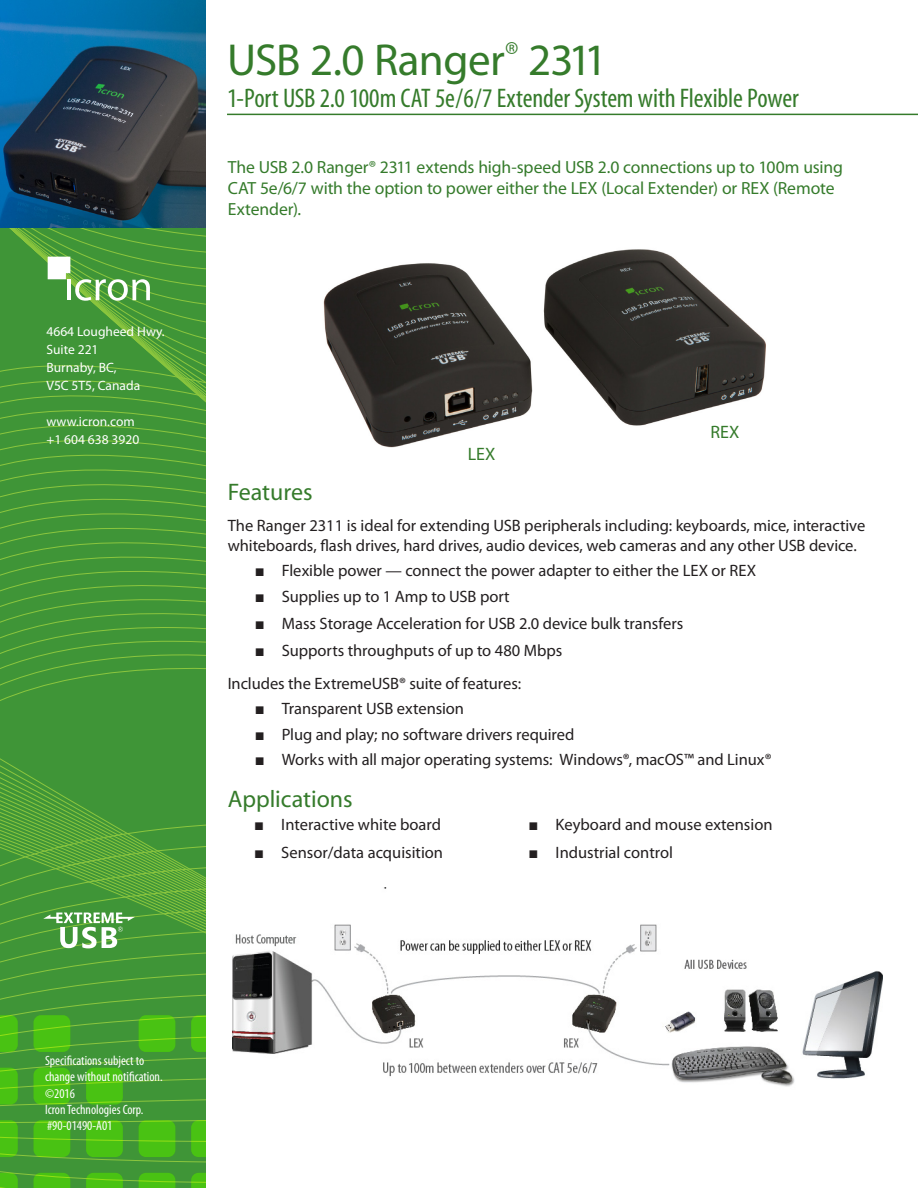
<style>
.page{position:relative;width:918px;height:1188px;background:#fff}
.page>*{position:absolute;margin:0;border:0;box-sizing:border-box;transform-origin:0 0}
.headline{font:45px "Myriad";letter-spacing:-.015em;color:#357b2b}
.sub_headline{font:condensed 27px "Myriad";letter-spacing:-.005em;color:#357b2b}
.headline-2{font:24px "Myriad";color:#357b2b}
.short_paragraph{font:18px "Myriad Pro";color:#357b2b}
.short_paragraph-2{font:17.7px/21px "Myriad Pro";letter-spacing:-.005em;color:#357b2b}
.bullets{font:16.5px "Myriad Pro";letter-spacing:-.005em;color:#231f20}
.Bodycontent{font:16.5px/19.5px "Myriad Pro";letter-spacing:-.005em;color:#231f20}
.t1{font:condensed 13.5px/16.2px "Myriad";color:#fff}
.Bodycontent-2{font:13.5px/18px "Myriad Pro";color:#fff}
.s1{font-family:"Arial"}
</style>
<div class="page">
<svg style="left:0;top:1161px;width:205px;height:27px;background:#419736"></svg>
<svg style="left:0;top:228px;width:205px;height:933px;background:#459937"></svg>
<svg style="left:0;top:1015px;width:18px;height:37px"></svg>
<svg style="left:34px;top:1015px;width:36px;height:37px"></svg>
<svg style="left:139px;top:1015px;width:36px;height:37px"></svg>
<svg style="left:191px;top:1015px;width:14px;height:37px"></svg>
<svg style="left:0;top:1068px;width:18px;height:37px"></svg>
<svg style="left:34px;top:1068px;width:36px;height:37px"></svg>
<svg style="left:86px;top:1068px;width:37px;height:37px"></svg>
<svg style="left:0;top:1120px;width:18px;height:37px"></svg>
<svg style="left:34px;top:1120px;width:36px;height:37px"></svg>
<svg style="left:86px;top:1120px;width:37px;height:37px"></svg>
<svg style="left:139px;top:1120px;width:36px;height:37px"></svg>
<svg style="left:191px;top:1120px;width:14px;height:37px"></svg>
<svg style="left:0;top:1173px;width:18px;height:15px"></svg>
<svg style="left:34px;top:1173px;width:36px;height:15px"></svg>
<svg style="left:86px;top:1173px;width:37px;height:15px"></svg>
<svg style="left:139px;top:1173px;width:36px;height:15px"></svg>
<svg style="left:191px;top:1173px;width:14px;height:15px"></svg>
<img style="left:0;top:0;width:206px;height:228px">
<hr style="left:227px;top:114px;width:691px;height:1px;background:#357b2b">
<svg style="left:43px;top:913px;width:92px;height:35px"></svg>
<img style="left:233px;top:888px;width:650px;height:199px">
<img style="left:323px;top:249px;width:443px;height:199px">
<svg style="left:48px;top:257px;width:102px;height:44px"></svg>
<p class="Bodycontent-2" style="left:46px;top:322px;width:120px">4664 Lougheed Hwy.</p>
<p class="Bodycontent-2" style="left:46px;top:340px;width:54px">Suite 221</p>
<p class="Bodycontent-2" style="left:46px;top:358px;width:72px">Burnaby, BC,</p>
<p class="Bodycontent-2" style="left:46px;top:376px;width:95px">V5C 5T5, Canada</p>
<p class="Bodycontent-2" style="left:46px;top:412px;width:94px">www.icron.com +1 604 638 3920</p>
<p class="headline" style="left:227px;top:38px;width:382px">USB 2.0 Ranger<sup>®</sup> 2311</p>
<p class="sub_headline" style="left:227px;top:85px;width:573px">1-Port USB 2.0 100m CAT 5e/6/7 Extender System with Flexible Power</p>
<p class="short_paragraph-2" style="left:228px;top:157px;width:617px">The USB 2.0 Ranger® 2311 extends high-speed USB 2.0 connections up to 100m using<br>CAT 5e/6/7 with the option to power either the LEX (Local Extender) or REX (Remote<br>Extender).</p>
<p class="short_paragraph" style="left:468px;top:442px;width:29px">LEX</p>
<p class="short_paragraph" style="left:710px;top:421px;width:30px">REX</p>
<p class="headline-2" style="left:228px;top:480px;width:86px">Features</p>
<p class="Bodycontent" style="left:228px;top:515px;width:639px">The Ranger 2311 is ideal for extending USB peripherals including: keyboards, mice, interactive whiteboards, flash drives, hard drives, audio devices, web cameras and any other USB device.</p>
<p class="bullets" style="left:255px;top:560px;width:503px"><span class="s1">■</span> Flexible power — connect the power adapter to either the LEX or REX</p>
<p class="bullets" style="left:255px;top:586px;width:257px"><span class="s1">■</span> Supplies up to 1 Amp to USB port</p>
<p class="bullets" style="left:255px;top:613px;width:430px"><span class="s1">■</span> Mass Storage Acceleration for USB 2.0 device bulk transfers</p>
<p class="bullets" style="left:255px;top:640px;width:309px"><span class="s1">■</span> Supports throughputs of up to 480 Mbps</p>
<p class="bullets" style="left:228px;top:673px;width:295px">Includes the ExtremeUSB® suite of features:</p>
<p class="bullets" style="left:255px;top:698px;width:211px"><span class="s1">■</span> Transparent USB extension</p>
<p class="bullets" style="left:255px;top:724px;width:321px"><span class="s1">■</span> Plug and play; no software drivers required</p>
<p class="bullets" style="left:255px;top:749px;width:518px"><span class="s1">■</span> Works with all major operating systems: Windows®, macOS™ and Linux®</p>
<p class="headline-2" style="left:228px;top:787px;width:126px">Applications</p>
<p class="bullets" style="left:254px;top:814px;width:188px"><span class="s1">■</span> Interactive white board</p>
<p class="bullets" style="left:529px;top:814px;width:246px"><span class="s1">■</span> Keyboard and mouse extension</p>
<p class="bullets" style="left:254px;top:842px;width:190px"><span class="s1">■</span> Sensor/data acquisition</p>
<p class="bullets" style="left:529px;top:842px;width:146px"><span class="s1">■</span> Industrial control</p>
<p class="t1" style="left:45px;top:1053px;width:119px">Specifications subject to change without notification.</p>
<p class="t1" style="left:45px;top:1086px;width:31px">©2016</p>
<p class="t1" style="left:45px;top:1102px;width:100px">Icron Technologies Corp.</p>
<p class="t1" style="left:47px;top:1118px;width:67px">#90-01490-A01</p>
</div>
